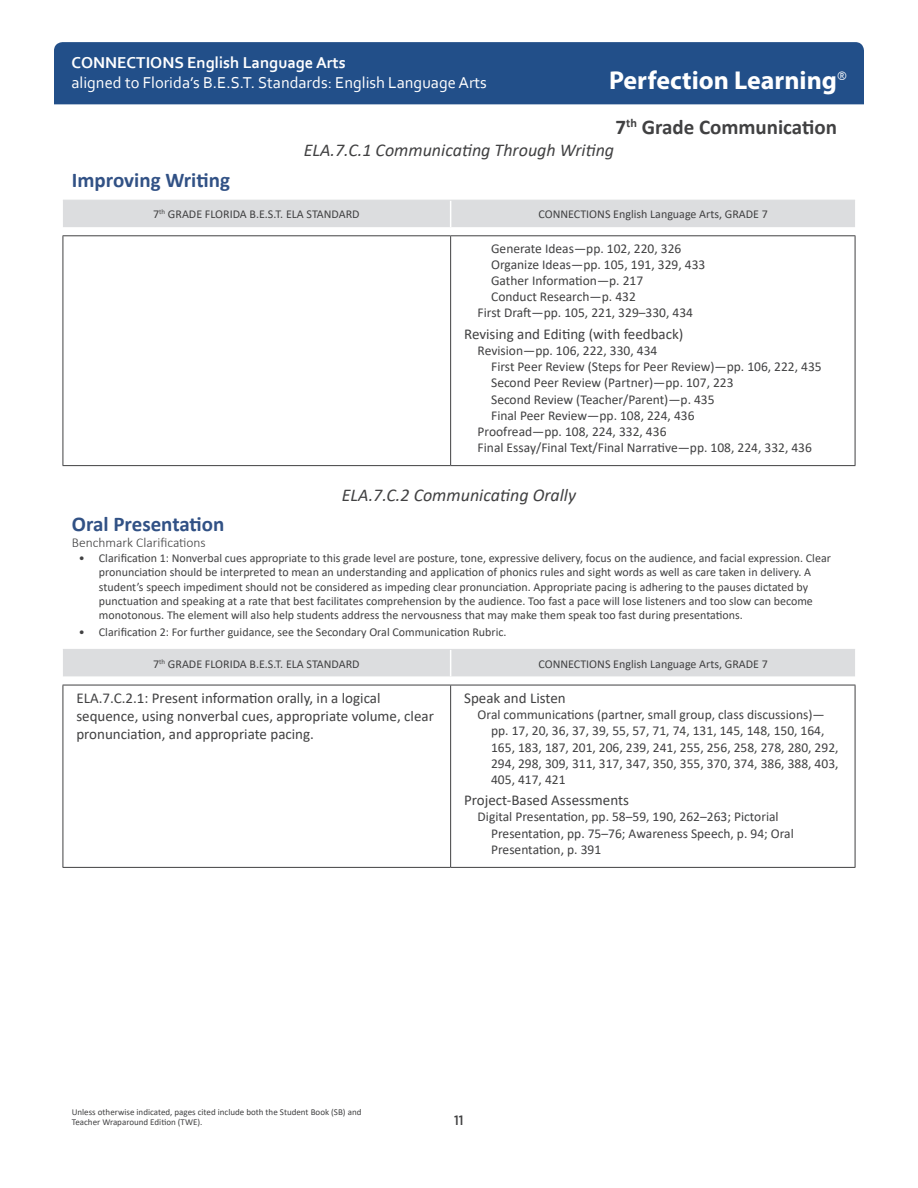
<style>
.page{position:relative;width:918px;height:1188px;background:#fff}
.page>*{position:absolute;margin:0;border:0;box-sizing:border-box;transform-origin:0 0}
.t1{font:700 25.95px "Myriad Pro";color:#fff}
.Perfection_Subsectio{font:700 21px "Calibri";color:#315185}
.t2{font:700 21px "Calibri";color:#414142}
.Perfection_Section_H{font:italic 18px "Calibri";color:#414142}
.t3{font:16.5px "Corbel";color:#fff}
.t4{font:700 16.5px "Corbel";color:#fff}
.FL_BEST_Standard{font:15px/18px "Calibri";color:#414142}
.L_BEST_Citations_Hea{font:15px "Calibri";color:#414142}
.FL_BEST_Citations_1s{font:13.5px/16.2px "Calibri";color:#414142}
.FL_BEST_Citations_2n{font:13.5px "Calibri";color:#414142}
.BenchClar_head{font:300 13.5px "Calibri";color:#414142}
.t5{font:500 13.5px "Gotham Narrow";color:#414142}
.Calibri_Table_header{font:12px/14.4px "Calibri";color:#414142}
.t6{font:9px/10.8px "Calibri";color:#414142}
</style>
<div class="page">
<div style="left:54px;top:42px;width:810px;height:62px;background:#224f89"></div>
<div style="left:63px;top:201px;width:792px;height:26px;background:#dcdddf"></div>
<hr style="left:63px;top:236px;width:1px;height:229px;background:#414142">
<hr style="left:450px;top:236px;width:1px;height:229px;background:#414142">
<hr style="left:855px;top:236px;width:1px;height:229px;background:#414142">
<hr style="left:63px;top:465px;width:388px;height:1px;background:#414142">
<hr style="left:451px;top:465px;width:404px;height:1px;background:#414142">
<hr style="left:63px;top:235px;width:388px;height:1px;background:#414142">
<hr style="left:451px;top:235px;width:404px;height:1px;background:#414142">
<hr style="left:63px;top:200px;width:388px;height:1px;background:#dcdddf">
<hr style="left:451px;top:200px;width:404px;height:1px;background:#dcdddf">
<div style="left:63px;top:650px;width:792px;height:26px;background:#dcdddf"></div>
<hr style="left:63px;top:685px;width:388px;height:1px;background:#414142">
<hr style="left:63px;top:685px;width:1px;height:182px;background:#414142">
<hr style="left:451px;top:685px;width:404px;height:1px;background:#414142">
<hr style="left:450px;top:685px;width:1px;height:182px;background:#414142">
<hr style="left:855px;top:685px;width:1px;height:182px;background:#414142">
<hr style="left:63px;top:867px;width:388px;height:1px;background:#414142">
<hr style="left:451px;top:867px;width:404px;height:1px;background:#414142">
<hr style="left:63px;top:649px;width:388px;height:1px;background:#dcdddf">
<hr style="left:451px;top:649px;width:404px;height:1px;background:#dcdddf">
<h3 class="t4" style="left:71px;top:52px;width:276px">CONNECTIONS English Language Arts</h3>
<h3 class="t3" style="left:71px;top:72px;width:417px">aligned to Florida’s B.E.S.T. Standards: English Language Arts</h3>
<h1 class="t1" style="left:609px;top:63px;width:239px">Perfection Learning<sup>®</sup></h1>
<h2 class="t2" style="left:615px;top:113px;width:223px">7<sup>th</sup> Grade Communication</h2>
<h3 class="Perfection_Section_H" style="left:304px;top:138px;width:312px">ELA.7.C.1 Communicating Through Writing</h3>
<p class="Perfection_Subsectio" style="left:72px;top:165px;width:160px">Improving Writing</p>
<p class="Calibri_Table_header" style="left:153px;top:207px;width:208px">7<sup>th</sup> GRADE FLORIDA B.E.S.T. ELA STANDARD</p>
<p class="Calibri_Table_header" style="left:539px;top:207px;width:231px">CONNECTIONS English Language Arts, GRADE 7</p>
<p class="FL_BEST_Citations_2n" style="left:491px;top:239px;width:192px">Generate Ideas—pp. 102, 220, 326</p>
<p class="FL_BEST_Citations_2n" style="left:491px;top:255px;width:216px">Organize Ideas—pp. 105, 191, 329, 433</p>
<p class="FL_BEST_Citations_2n" style="left:491px;top:271px;width:154px">Gather Information—p. 217</p>
<p class="FL_BEST_Citations_2n" style="left:491px;top:287px;width:146px">Conduct Research—p. 432</p>
<p class="FL_BEST_Citations_1s" style="left:478px;top:305px;width:217px">First Draft—pp. 105, 221, 329–330, 434</p>
<p class="L_BEST_Citations_Hea" style="left:464px;top:323px;width:221px">Revising and Editing (with feedback)</p>
<p class="FL_BEST_Citations_1s" style="left:478px;top:342px;width:181px">Revision—pp. 106, 222, 330, 434</p>
<p class="FL_BEST_Citations_2n" style="left:491px;top:357px;width:332px">First Peer Review (Steps for Peer Review)—pp. 106, 222, 435</p>
<p class="FL_BEST_Citations_2n" style="left:491px;top:373px;width:244px">Second Peer Review (Partner)—pp. 107, 223</p>
<p class="FL_BEST_Citations_2n" style="left:491px;top:390px;width:225px">Second Review (Teacher/Parent)—p. 435</p>
<p class="FL_BEST_Citations_2n" style="left:491px;top:406px;width:205px">Final Peer Review—pp. 108, 224, 436</p>
<p class="FL_BEST_Citations_1s" style="left:478px;top:423px;width:190px">Proofread—pp. 108, 224, 332, 436</p>
<p class="FL_BEST_Citations_1s" style="left:478px;top:439px;width:336px">Final Essay/Final Text/Final Narrative—pp. 108, 224, 332, 436</p>
<p class="Perfection_Section_H" style="left:342px;top:483px;width:236px">ELA.7.C.2 Communicating Orally</p>
<p class="Perfection_Subsectio" style="left:72px;top:509px;width:154px">Oral Presentation</p>
<p class="BenchClar_head" style="left:72px;top:534px;width:135px">Benchmark Clarifications</p>
<p class="Calibri_Table_header" style="left:99px;top:550px;width:734px;text-indent:-20px">• Clarification 1: Nonverbal cues appropriate to this grade level are posture, tone, expressive delivery, focus on the audience, and facial expression. Clear pronunciation should be interpreted to mean an understanding and application of phonics rules and sight words as well as care taken in delivery. A student’s speech impediment should not be considered as impeding clear pronunciation. Appropriate pacing is adhering to the pauses dictated by punctuation and speaking at a rate that best facilitates comprehension by the audience. Too fast a pace will lose listeners and too slow can become monotonous. The element will also help students address the nervousness that may make them speak too fast during presentations.</p>
<p class="Calibri_Table_header" style="left:79px;top:624px;width:429px">• Clarification 2: For further guidance, see the Secondary Oral Communication Rubric.</p>
<p class="Calibri_Table_header" style="left:153px;top:656px;width:208px">7<sup>th</sup> GRADE FLORIDA B.E.S.T. ELA STANDARD</p>
<p class="Calibri_Table_header" style="left:539px;top:656px;width:231px">CONNECTIONS English Language Arts, GRADE 7</p>
<p class="FL_BEST_Standard" style="left:76px;top:689px;width:359px">ELA.7.C.2.1: Present information orally, in a logical sequence, using nonverbal cues, appropriate volume, clear pronunciation, and appropriate pacing.</p>
<p class="L_BEST_Citations_Hea" style="left:464px;top:688px;width:103px">Speak and Listen</p>
<p class="FL_BEST_Citations_1s" style="left:491px;top:706px;width:349px;text-indent:-14px">Oral communications (partner, small group, class discussions)— pp. 17, 20, 36, 37, 39, 55, 57, 71, 74, 131, 145, 148, 150, 164, 165, 183, 187, 201, 206, 239, 241, 255, 256, 258, 278, 280, 292, 294, 298, 309, 311, 317, 347, 350, 355, 370, 374, 386, 388, 403, 405, 417, 421</p>
<p class="L_BEST_Citations_Hea" style="left:464px;top:790px;width:166px">Project-Based Assessments</p>
<p class="FL_BEST_Citations_1s" style="left:491px;top:809px;width:304px;text-indent:-14px">Digital Presentation, pp. 58–59, 190, 262–263; Pictorial<br>Presentation, pp. 75–76; Awareness Speech, p. 94; Oral<br>Presentation, p. 391</p>
<p class="t6" style="left:72px;top:1106px;width:291px">Unless otherwise indicated, pages cited include both the Student Book (SB) and<br>Teacher Wraparound Edition (TWE).</p>
<p class="t5" style="left:454px;top:1112px;width:11px">11</p>
</div>
